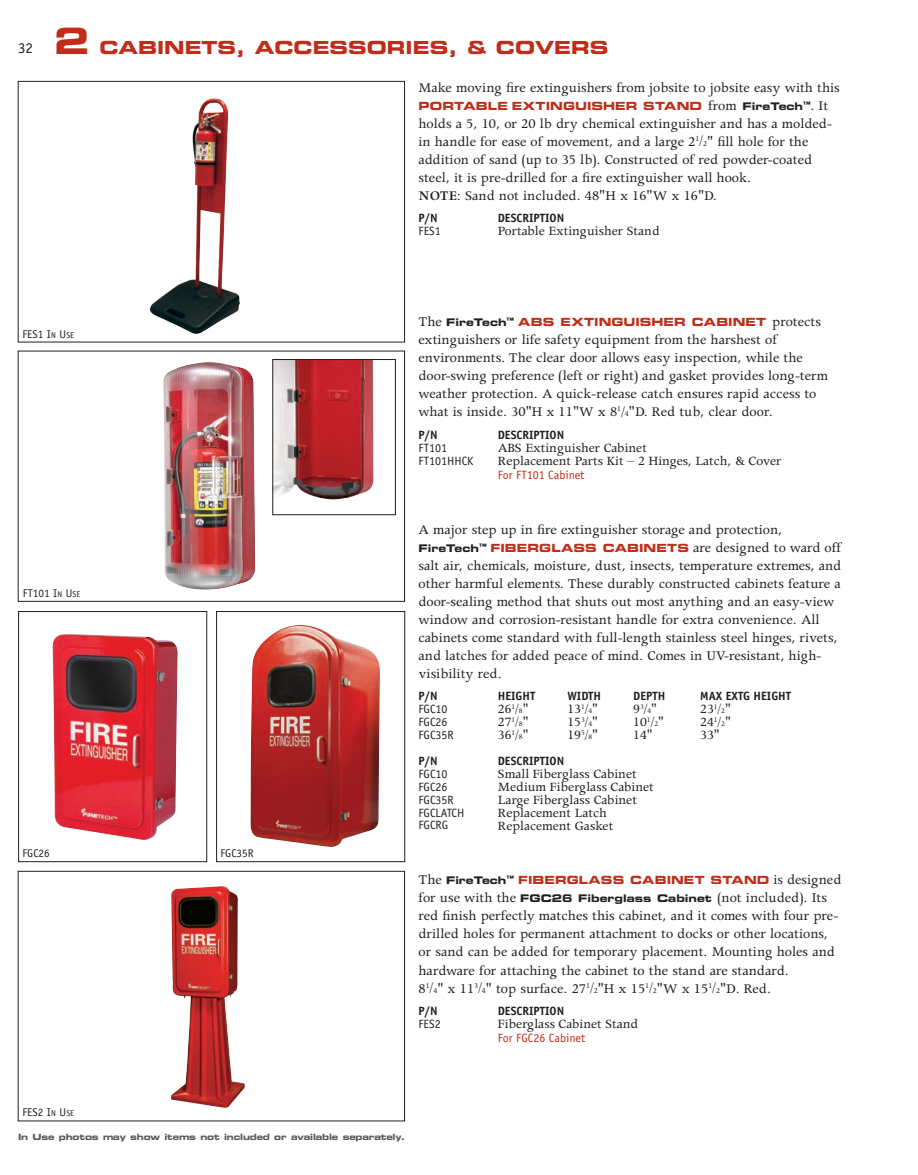
<style>
.page{position:relative;width:918px;height:1175px;background:#fff}
.page>*{position:absolute;margin:0;border:0;box-sizing:border-box;transform-origin:0 0}
.t1{font:18px "Eurostile LT Std Bold Ex 2";color:#c02d19}
.Body_style{font:15px/18px "Apollo";color:#231f20}
.t2{font:15px "Officina Sans";color:#231f20}
.New_Table{font:14.25px "Apollo";color:#231f20}
.New_Table-2{font:700 12px "Officina Sans";color:#231f20}
.New_Table-3{font:12px "Officina Sans";color:#231f20}
.New_Table-4{font:12px "Officina Sans";color:#c02d19}
.Body_style-2{font:11.25px "Eurostile LT Std Bold Ex 2";letter-spacing:.005em;color:#c02d19}
.Px{font:11.25px "Officina Sans";color:#231f20}
.t3{font:8.7px "Eurostile LT Std Bold Ex 2";letter-spacing:-.02em;color:#57585a}
.s1{font-size:36px}
.s2{font-family:"Apollo";font-size:15px;color:#231f20}
.s3{font-size:10.5px;color:#231f20}
.s4{font-size:8.25px}
.s5{font-weight:600}
.s6{font-style:inherit}
.s7{font-size:8.4px}
.s8{font-family:"Eurostile LT Std Bold Ex 2";font-size:10.5px}
.s9{font-family:"Eurostile LT Std Bold Ex 2";font-size:11.25px;color:#c02d19}
.s10{font-size:7.8px}
.s11{font-size:14.25px}
</style>
<div class="page">
<img style="left:163px;top:362px;width:93px;height:228px">
<img style="left:275px;top:361px;width:99px;height:139px">
<div style="left:273px;top:359px;width:123px;height:156px;border:1px solid #231f20"></div>
<img style="left:149px;top:98px;width:91px;height:236px">
<div style="left:18px;top:81px;width:387px;height:261px;border:1px solid #231f20"></div>
<img style="left:251px;top:625px;width:129px;height:222px">
<div style="left:216px;top:611px;width:189px;height:251px;border:1px solid #231f20"></div>
<img style="left:52px;top:634px;width:126px;height:206px">
<div style="left:18px;top:611px;width:189px;height:251px;border:1px solid #231f20"></div>
<img style="left:171px;top:886px;width:74px;height:222px">
<div style="left:18px;top:871px;width:387px;height:250px;border:1px solid #231f20"></div>
<p class="t2" style="left:18px;top:39px;width:16px">32</p>
<p class="t1" style="left:54px;top:35px;width:556px"><span class="s1">2</span> CABINETS, ACCESSORIES, &amp; COVERS</p>
<p class="Body_style" style="left:419px;top:79px;width:423px">Make moving fire extinguishers from jobsite to jobsite easy with this</p>
<p class="Body_style-2" style="left:419px;top:98px;width:411px">PORTABLE EXTINGUISHER STAND <span class="s2">from</span> <span class="s3">FireTech</span><sup>™</sup><span class="s2">. It</span></p>
<p class="Body_style" style="left:418px;top:115px;width:415px">holds a 5, 10, or 20 lb dry chemical extinguisher and has a molded&shy;in handle for ease of movement, and a large 2<sup>1</sup><sup>/</sup><span class="s4">2</span>" fill hole for the addition of sand (up to 35 lb). Constructed of red powder-coated steel, it is pre-drilled for a fire extinguisher wall hook.<br><span class="s5">NOTE</span>: Sand not included. 48"H x 16"W x 16"D.</p>
<p class="New_Table-2" style="left:419px;top:210px;width:21px">P/N</p>
<p class="New_Table-2" style="left:498px;top:210px;width:68px">DESCRIPTION</p>
<p class="New_Table-3" style="left:419px;top:224px;width:24px">FES1</p>
<p class="New_Table" style="left:498px;top:223px;width:163px">Portable Extinguisher Stand</p>
<p class="Px" style="left:22px;top:327px;width:53px">FES1 <span class="s6">I</span><span class="s7">N</span> <span class="s6">U</span><span class="s7">SE</span></p>
<p class="Px" style="left:23px;top:586px;width:59px">FT101 <span class="s6">I</span><span class="s7">N</span> <span class="s6">U</span><span class="s7">SE</span></p>
<p class="Px" style="left:22px;top:847px;width:29px">FGC26</p>
<p class="Px" style="left:220px;top:847px;width:35px">FGC35R</p>
<p class="Body_style-2" style="left:419px;top:314px;width:404px"><span class="s2">The</span> <span class="s3">FireTech</span><sup>™</sup> ABS EXTINGUISHER CABINET <span class="s2">protects</span></p>
<p class="Body_style" style="left:419px;top:331px;width:411px">extinguishers or life safety equipment from the harshest of environments. The clear door allows easy inspection, while the door-swing preference (left or right) and gasket provides long-term weather protection. A quick-release catch ensures rapid access to what is inside. 30"H x 11"W x 8<sup>1</sup><sup>/</sup><span class="s4">4</span>"D. Red tub, clear door.</p>
<p class="New_Table-2" style="left:419px;top:427px;width:21px">P/N</p>
<p class="New_Table-2" style="left:498px;top:427px;width:68px">DESCRIPTION</p>
<p class="New_Table-3" style="left:419px;top:440px;width:30px">FT101</p>
<p class="New_Table" style="left:498px;top:439px;width:151px">ABS Extinguisher Cabinet</p>
<p class="New_Table-3" style="left:419px;top:453px;width:56px">FT101HHCK</p>
<p class="New_Table" style="left:498px;top:452px;width:285px">Replacement Parts Kit – 2 Hinges, Latch, &amp; Cover</p>
<p class="New_Table-4" style="left:498px;top:468px;width:88px">For FT101 Cabinet</p>
<p class="Body_style" style="left:418px;top:521px;width:425px">A major step up in fire extinguisher storage and protection, <span class="s8">FireTech</span><sup>™</sup> <span class="s9">FIBERGLASS CABINETS</span> are designed to ward off salt air, chemicals, moisture, dust, insects, temperature extremes, and other harmful elements. These durably constructed cabinets feature a door-sealing method that shuts out most anything and an easy-view window and corrosion-resistant handle for extra convenience. All cabinets come standard with full-length stainless steel hinges, rivets, and latches for added peace of mind. Comes in UV-resistant, high&shy;visibility red.</p>
<p class="New_Table-2" style="left:418px;top:688px;width:21px">P/N</p>
<p class="New_Table-2" style="left:498px;top:688px;width:39px">HEIGHT</p>
<p class="New_Table-2" style="left:567px;top:688px;width:35px">WIDTH</p>
<p class="New_Table-2" style="left:633px;top:688px;width:34px">DEPTH</p>
<p class="New_Table-2" style="left:700px;top:688px;width:92px">MAX EXTG HEIGHT</p>
<p class="New_Table-3" style="left:418px;top:702px;width:31px">FGC10</p>
<p class="New_Table" style="left:498px;top:701px;width:32px">26<sup>1</sup><sup>/</sup><span class="s10">8</span>"</p>
<p class="New_Table" style="left:567px;top:701px;width:32px">13<sup>1</sup><sup>/</sup><span class="s10">4</span>"</p>
<p class="New_Table" style="left:633px;top:701px;width:25px">9<sup>3</sup><sup>/</sup><span class="s10">4</span>"</p>
<p class="New_Table" style="left:700px;top:701px;width:32px">23<sup>1</sup><sup>/</sup><span class="s10">2</span>"</p>
<p class="New_Table-3" style="left:418px;top:715px;width:31px">FGC26</p>
<p class="New_Table" style="left:498px;top:714px;width:32px">27<sup>1</sup><sup>/</sup><span class="s10">8</span>"</p>
<p class="New_Table" style="left:567px;top:714px;width:32px">15<sup>3</sup><sup>/</sup><span class="s10">4</span>"</p>
<p class="New_Table" style="left:633px;top:714px;width:32px">10<sup>1</sup><sup>/</sup><span class="s10">2</span>"</p>
<p class="New_Table" style="left:700px;top:714px;width:32px">24<sup>1</sup><sup>/</sup><span class="s10">2</span>"</p>
<p class="New_Table-3" style="left:418px;top:728px;width:37px">FGC35R</p>
<p class="New_Table" style="left:498px;top:727px;width:32px">36<sup>1</sup><sup>/</sup><span class="s10">8</span>"</p>
<p class="New_Table" style="left:567px;top:727px;width:32px">19<sup>5</sup><sup>/</sup><span class="s10">8</span>"</p>
<p class="New_Table" style="left:633px;top:727px;width:21px">14"</p>
<p class="New_Table" style="left:700px;top:727px;width:21px">33"</p>
<p class="New_Table-2" style="left:418px;top:753px;width:21px">P/N</p>
<p class="New_Table-2" style="left:498px;top:753px;width:68px">DESCRIPTION</p>
<p class="New_Table-3" style="left:418px;top:766px;width:31px">FGC10</p>
<p class="New_Table" style="left:498px;top:765px;width:140px">Small Fiberglass Cabinet</p>
<p class="New_Table-3" style="left:418px;top:779px;width:31px">FGC26</p>
<p class="New_Table" style="left:498px;top:778px;width:157px">Medium Fiberglass Cabinet</p>
<p class="New_Table-3" style="left:418px;top:792px;width:37px">FGC35R</p>
<p class="New_Table" style="left:498px;top:791px;width:141px">Large Fiberglass Cabinet</p>
<p class="New_Table-3" style="left:418px;top:805px;width:48px">FGCLATCH</p>
<p class="New_Table" style="left:498px;top:804px;width:111px">Replacement Latch</p>
<p class="New_Table-3" style="left:418px;top:818px;width:31px">FGCRG</p>
<p class="New_Table" style="left:498px;top:817px;width:117px">Replacement Gasket</p>
<p class="Body_style-2" style="left:419px;top:872px;width:425px"><span class="s2">The</span> <span class="s3">FireTech</span><sup>™</sup> FIBERGLASS CABINET STAND <span class="s2">is designed</span></p>
<p class="Body_style" style="left:419px;top:889px;width:421px">for use with the <span class="s8">FGC26 Fiberglass Cabinet</span> (not included). Its red finish perfectly matches this cabinet, and it comes with four pre&shy;drilled holes for permanent attachment to docks or other locations, or sand can be added for temporary placement. Mounting holes and hardware for attaching the cabinet to the stand are standard.<br>8<sup>1</sup><sup>/</sup><span class="s4">4</span>" x 11<sup>3</sup><sup>/</sup><span class="s4">4</span>" top surface. 27<sup>1</sup><sup>/</sup><span class="s4">2</span>"H x 15<sup>1</sup><sup>/</sup><span class="s4">2</span>"W x 15<sup>1</sup><sup>/</sup><span class="s4">2</span>"D<span class="s11">.</span> Red.</p>
<p class="New_Table-2" style="left:418px;top:1003px;width:21px">P/N</p>
<p class="New_Table-2" style="left:498px;top:1003px;width:68px">DESCRIPTION</p>
<p class="New_Table-3" style="left:418px;top:1016px;width:24px">FES2</p>
<p class="New_Table" style="left:498px;top:1015px;width:142px">Fiberglass Cabinet Stand</p>
<p class="New_Table-4" style="left:498px;top:1031px;width:89px">For FGC26 Cabinet</p>
<p class="Px" style="left:22px;top:1105px;width:53px">FES2 <span class="s6">I</span><span class="s7">N</span> <span class="s6">U</span><span class="s7">SE</span></p>
<p class="t3" style="left:18px;top:1130px;width:389px">In Use photos may show items not included or available separately.</p>
</div>
